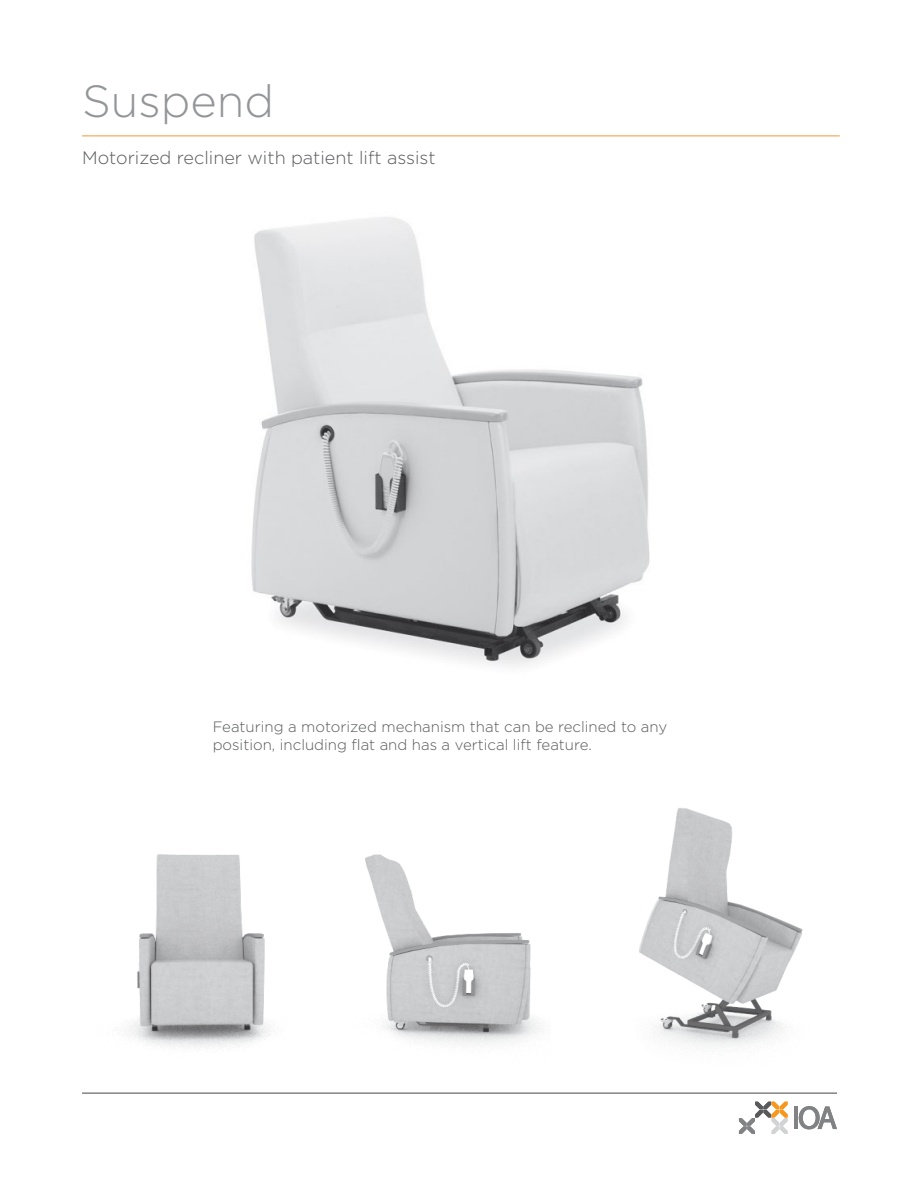
<style>
.page{position:relative;width:918px;height:1188px;background:#fff}
.page>*{position:absolute;margin:0;border:0;box-sizing:border-box;transform-origin:0 0}
.t1{font:300 45px "Gotham";color:#939598}
.t2{font:300 18px "Gotham";color:#58595b}
.t3{font:300 15px/18px "Gotham";color:#58595b}
</style>
<div class="page">
<hr style="left:82px;top:1093px;width:755px;height:1px;background:#58595b">
<hr style="left:82px;top:135px;width:758px;height:1px;background:#f9a14e">
<svg style="left:739px;top:1102px;width:49px;height:32px"></svg>
<hr style="left:794px;top:1107px;width:4px;height:22px;background:#808284">
<svg style="left:799px;top:1106px;width:38px;height:23px"></svg>
<img style="left:251px;top:217px;width:399px;height:450px">
<img style="left:639px;top:808px;width:164px;height:240px">
<img style="left:365px;top:854px;width:177px;height:191px">
<img style="left:129px;top:854px;width:141px;height:193px">
<h1 class="t1" style="left:82px;top:81px;width:194px">Suspend</h1>
<p class="t2" style="left:82px;top:150px;width:355px">Motorized recliner with patient lift assist</p>
<p class="t3" style="left:213px;top:719px;width:456px">Featuring a motorized mechanism that can be reclined to any position, including flat and has a vertical lift feature.</p>
</div>
